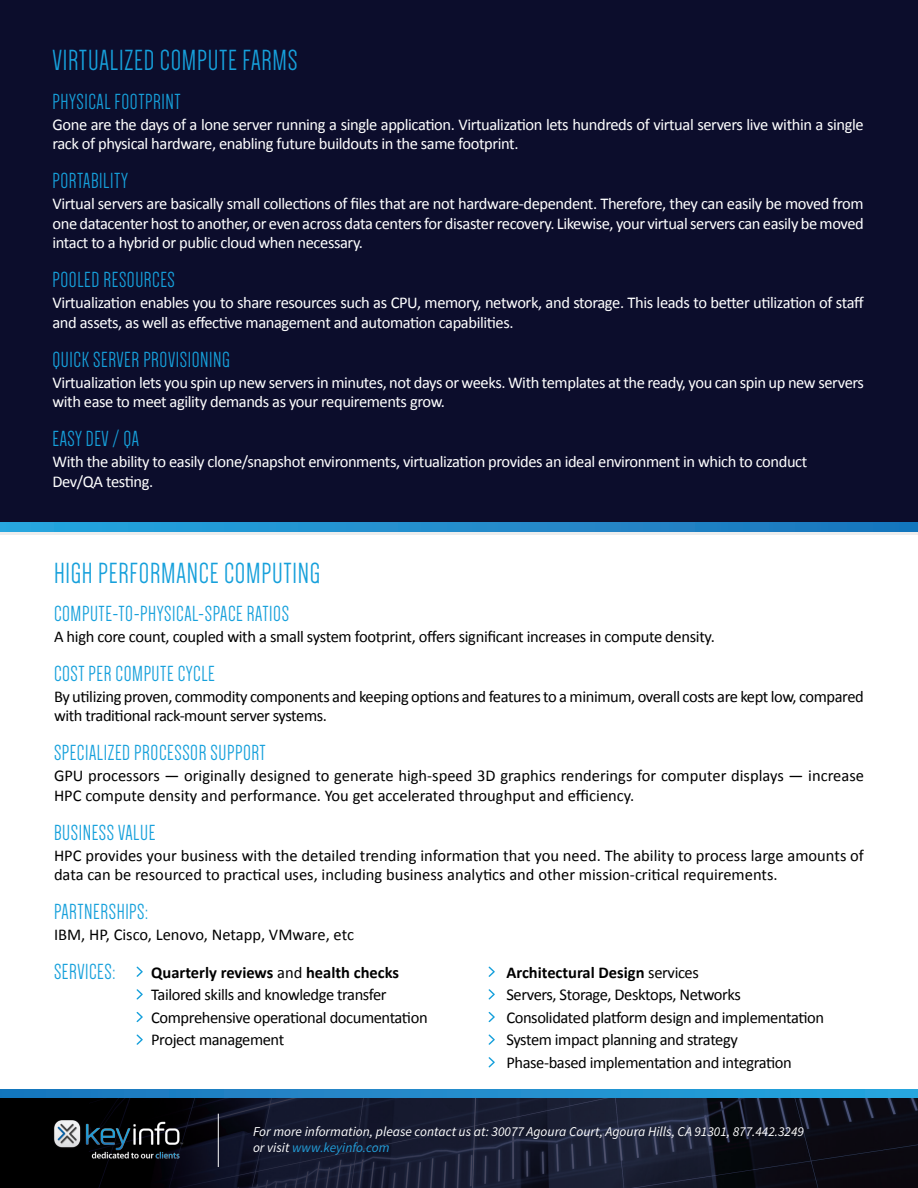
<style>
.page{position:relative;width:918px;height:1188px;background:#fff}
.page>*{position:absolute;margin:0;border:0;box-sizing:border-box;transform-origin:0 0}
.t1{font:30px "Dense";letter-spacing:.025em;color:#16a0db}
.t2{font:22.5px "Dense";letter-spacing:.025em;color:#16a0db}
.t3{font:16.5px/19.5px "Calibri";letter-spacing:-.025em;color:#fff}
.t4{font:16.5px/19.5px "Calibri";letter-spacing:-.02em;color:#000}
.t5{font:16.5px/19.5px "Calibri";color:#000}
.t6{font:700 16.5px "Calibri";color:#000}
.t7{font:italic 13.5px/16.5px "Source Sans Pro";color:#fff}
.s1{font-weight:400}
.s2{color:#229dd8}
</style>
<div class="page">
<div style="left:0;top:451px;width:918px;height:84px;background:#ededed"></div>
<div style="left:0;top:449px;width:918px;height:83px;background:linear-gradient(to right,#27a6de,#1c74bb)"></div>
<div style="left:0;top:0;width:918px;height:522px;background:#0c0d2c"></div>
<svg style="left:0;top:1090px;width:918px;height:9px;background:#1f7fb9"></svg>
<img style="left:0;top:1099px;width:918px;height:89px">
<hr style="left:218px;top:1114px;width:1px;height:53px;background:#fff">
<img style="left:54px;top:1120px;width:130px;height:41px">
<svg style="left:489px;top:967px;width:6px;height:10px"></svg>
<svg style="left:137px;top:967px;width:6px;height:10px"></svg>
<svg style="left:489px;top:989px;width:6px;height:10px"></svg>
<svg style="left:137px;top:989px;width:6px;height:10px"></svg>
<svg style="left:489px;top:1012px;width:6px;height:10px"></svg>
<svg style="left:137px;top:1012px;width:6px;height:10px"></svg>
<svg style="left:489px;top:1035px;width:6px;height:10px"></svg>
<svg style="left:137px;top:1035px;width:6px;height:10px"></svg>
<svg style="left:489px;top:1057px;width:6px;height:10px"></svg>
<p class="t1" style="left:52px;top:45px;width:247px">VIRTUALIZED COMPUTE FARMS</p>
<p class="t2" style="left:52px;top:90px;width:130px">PHYSICAL FOOTPRINT</p>
<p class="t3" style="left:52px;top:114px;width:813px">Gone are the days of a lone server running a single application. Virtualization lets hundreds of virtual servers live within a single rack of physical hardware, enabling future buildouts in the same footprint.</p>
<p class="t2" style="left:52px;top:170px;width:77px">PORTABILITY</p>
<p class="t3" style="left:52px;top:194px;width:813px;text-align:justify">Virtual servers are basically small collections of files that are not hardware-dependent. Therefore, they can easily be moved from one datacenter host to another, or even across data centers for disaster recovery. Likewise, your virtual servers can easily be moved intact to a hybrid or public cloud when necessary.</p>
<p class="t2" style="left:52px;top:269px;width:124px">POOLED RESOURCES</p>
<p class="t3" style="left:52px;top:293px;width:813px">Virtualization enables you to share resources such as CPU, memory, network, and storage. This leads to better utilization of staff and assets, as well as effective management and automation capabilities.</p>
<p class="t2" style="left:52px;top:348px;width:179px">QUICK SERVER PROVISIONING</p>
<p class="t3" style="left:52px;top:372px;width:813px">Virtualization lets you spin up new servers in minutes, not days or weeks. With templates at the ready, you can spin up new servers</p>
<p class="t3" style="left:52px;top:392px;width:394px">with ease to meet agility demands as your requirements grow.</p>
<p class="t2" style="left:52px;top:428px;width:88px">EASY DEV / QA</p>
<p class="t3" style="left:52px;top:452px;width:756px">With the ability to easily clone/snapshot environments, virtualization provides an ideal environment in which to conduct</p>
<p class="t3" style="left:52px;top:471px;width:102px">Dev/QA testing.</p>
<p class="t1" style="left:54px;top:559px;width:268px">HIGH PERFORMANCE COMPUTING</p>
<p class="t2" style="left:54px;top:602px;width:237px">COMPUTE-TO-PHYSICAL-SPACE RATIOS</p>
<p class="t4" style="left:54px;top:627px;width:662px">A high core count, coupled with a small system footprint, offers significant increases in compute density.</p>
<p class="t2" style="left:54px;top:662px;width:162px">COST PER COMPUTE CYCLE</p>
<p class="t4" style="left:54px;top:687px;width:811px">By utilizing proven, commodity components and keeping options and features to a minimum, overall costs are kept low, compared with traditional rack-mount server systems.</p>
<p class="t2" style="left:54px;top:742px;width:213px">SPECIALIZED PROCESSOR SUPPORT</p>
<p class="t5" style="left:54px;top:766px;width:812px">GPU processors — originally designed to generate high-speed 3D graphics renderings for computer displays — increase<br>HPC compute density and performance. You get accelerated throughput and efficiency.</p>
<p class="t2" style="left:54px;top:821px;width:103px">BUSINESS VALUE</p>
<p class="t5" style="left:54px;top:846px;width:811px">HPC provides your business with the detailed trending information that you need. The ability to process large amounts of data can be resourced to practical uses, including business analytics and other mission-critical requirements.</p>
<p class="t2" style="left:54px;top:901px;width:96px">PARTNERSHIPS:</p>
<p class="t5" style="left:54px;top:925px;width:301px">IBM, HP, Cisco, Lenovo, Netapp, VMware, etc</p>
<p class="t2" style="left:54px;top:961px;width:63px">SERVICES:</p>
<p class="t6" style="left:151px;top:962px;width:249px">Quarterly reviews <span class="s1">and</span> health checks</p>
<p class="t4" style="left:151px;top:985px;width:237px">Tailored skills and knowledge transfer</p>
<p class="t4" style="left:151px;top:1007px;width:278px">Comprehensive operational documentation</p>
<p class="t4" style="left:151px;top:1030px;width:135px">Project management</p>
<p class="t6" style="left:506px;top:962px;width:194px">Architectural Design <span class="s1">services</span></p>
<p class="t4" style="left:506px;top:985px;width:236px">Servers, Storage, Desktops, Networks</p>
<p class="t4" style="left:506px;top:1007px;width:319px">Consolidated platform design and implementation</p>
<p class="t4" style="left:506px;top:1030px;width:233px">System impact planning and strategy</p>
<p class="t4" style="left:506px;top:1052px;width:287px">Phase-based implementation and integration</p>
<p class="t7" style="left:253px;top:1123px;width:553px">For more information, please contact us at: 30077 Agoura Court, Agoura Hills, CA 91301, 877.442.3249 or visit <span class="s2">www.keyinfo.com</span></p>
</div>
